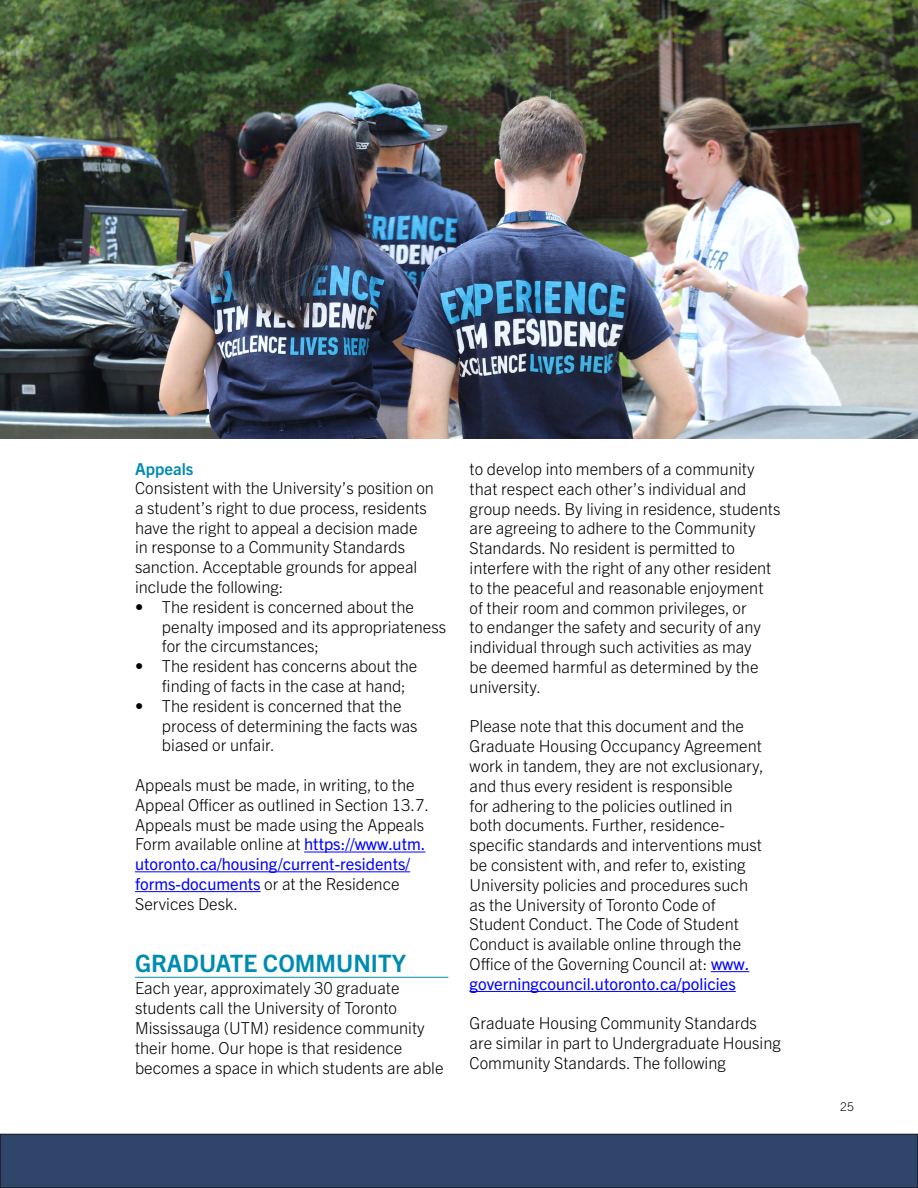
<style>
.page{position:relative;width:918px;height:1188px;background:#fff}
.page>*{position:absolute;margin:0;border:0;box-sizing:border-box;transform-origin:0 0}
.t1{font:700 24px "Trade Gothic Next LT Pro";color:#008bb0}
.t2{font:300 16.5px/19.8px "Trade Gothic Next LT Pro";color:#000}
.t3{font:700 16.5px "Trade Gothic Next LT Pro";color:#008bb0}
.t4{font:300 12px "Trade Gothic Next LT Pro";color:#000}
.s1{font-weight:400;color:#00f}
</style>
<div class="page">
<hr style="left:304px;top:852px;width:121px;height:1px;background:#00f">
<hr style="left:135px;top:871px;width:275px;height:1px;background:#00f">
<hr style="left:135px;top:891px;width:126px;height:1px;background:#00f">
<hr style="left:135px;top:977px;width:313px;height:1px;background:#008bb0">
<hr style="left:711px;top:971px;width:38px;height:1px;background:#00f">
<hr style="left:470px;top:991px;width:266px;height:1px;background:#00f">
<div style="left:0;top:1134px;width:918px;height:54px;background:#2f4569"></div>
<div style="left:0;top:1134px;width:918px;height:54px;border:1px solid #000"></div>
<img style="left:0;top:0;width:918px;height:438px">
<p class="t3" style="left:135px;top:458px;width:60px">Appeals</p>
<p class="t2" style="left:135px;top:477px;width:301px">Consistent with the University’s position on a student’s right to due process, residents have the right to appeal a decision made in response to a Community Standards sanction. Acceptable grounds for appeal include the following:</p>
<p class="t2" style="left:162px;top:596px;width:286px;text-indent:-27px">• The resident is concerned about the penalty imposed and its appropriateness for the circumstances;</p>
<p class="t2" style="left:162px;top:655px;width:257px;text-indent:-27px">• The resident has concerns about the finding of facts in the case at hand;</p>
<p class="t2" style="left:162px;top:695px;width:257px;text-indent:-27px">• The resident is concerned that the process of determining the facts was biased or unfair.</p>
<p class="t2" style="left:135px;top:774px;width:296px">Appeals must be made, in writing, to the Appeal Officer as outlined in Section 13.7.<br>Appeals must be made using the Appeals Form available online at <span class="s1">https://www.utm. utoronto.ca/housing/current-residents/ forms-documents</span> or at the Residence Services Desk.</p>
<h1 class="t1" style="left:135px;top:947px;width:273px">GRADUATE COMMUNITY</h1>
<p class="t2" style="left:135px;top:977px;width:310px">Each year, approximately 30 graduate students call the University of Toronto Mississauga (UTM) residence community their home. Our hope is that residence becomes a space in which students are able</p>
<p class="t2" style="left:470px;top:458px;width:312px">to develop into members of a community that respect each other’s individual and group needs. By living in residence, students are agreeing to adhere to the Community Standards. No resident is permitted to interfere with the right of any other resident to the peaceful and reasonable enjoyment of their room and common privileges, or<br>to endanger the safety and security of any individual through such activities as may<br>be deemed harmful as determined by the university.</p>
<p class="t2" style="left:470px;top:715px;width:296px">Please note that this document and the Graduate Housing Occupancy Agreement work in tandem, they are not exclusionary, and thus every resident is responsible<br>for adhering to the policies outlined in both documents. Further, residence&shy;specific standards and interventions must be consistent with, and refer to, existing University policies and procedures such as the University of Toronto Code of Student Conduct. The Code of Student Conduct is available online through the Office of the Governing Council at: <span class="s1">www. governingcouncil.utoronto.ca/policies</span></p>
<p class="t2" style="left:470px;top:1012px;width:313px">Graduate Housing Community Standards are similar in part to Undergraduate Housing<br>Community Standards. The following</p>
<p class="t4" style="left:840px;top:1098px;width:15px">25</p>
</div>
